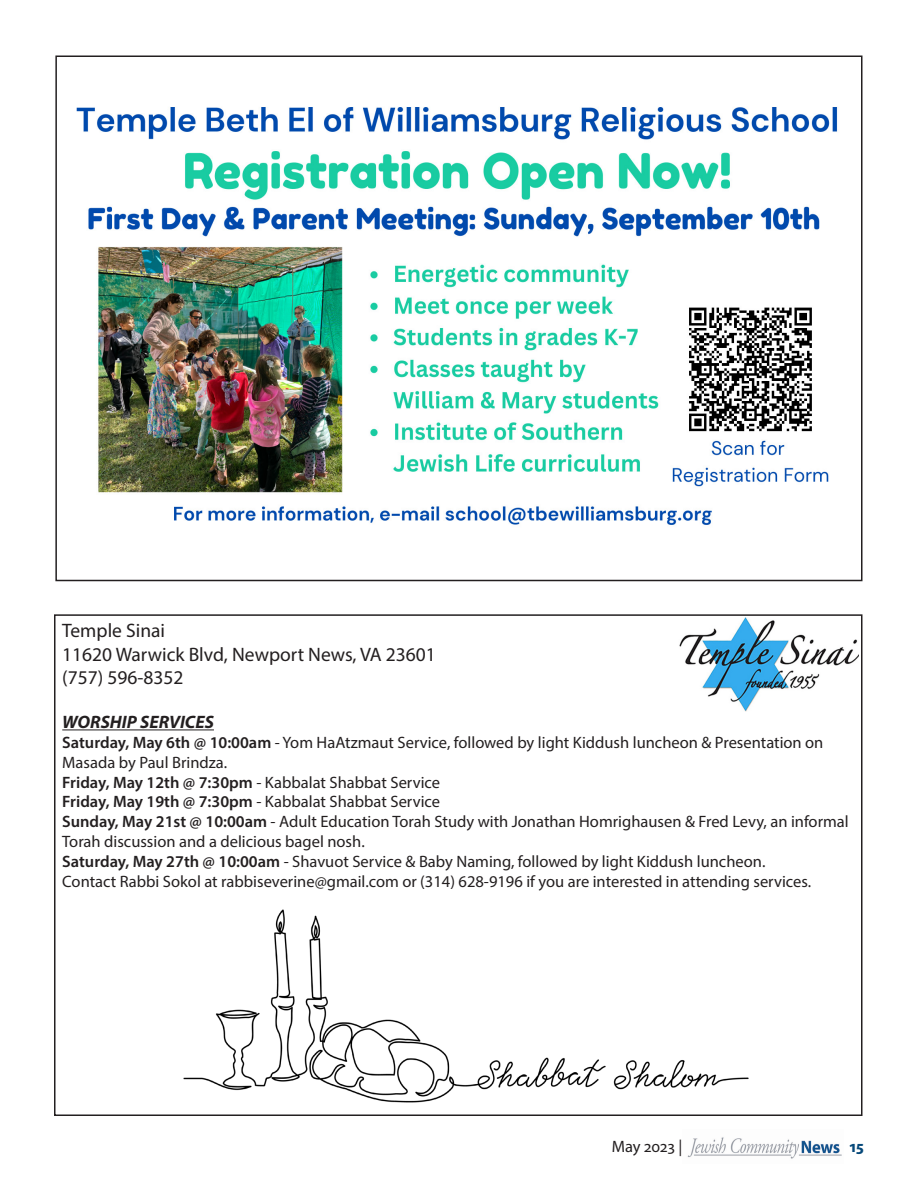
<style>
.page{position:relative;width:918px;height:1188px;background:#fff}
.page>*{position:absolute;margin:0;border:0;box-sizing:border-box;transform-origin:0 0}
.t1{font:19.5px "Myriad Pro";color:#231f20}
.t2{font:italic 700 18px "Myriad Pro";color:#231f20}
.t3{font:16.5px/19.8px "Myriad Pro";color:#231f20}
.t4{font:700 16.5px "Myriad Pro";color:#06497a}
.s1{font-weight:600}
</style>
<div class="page">
<img style="left:687px;top:1137px;width:155px;height:22px">
<img style="left:76px;top:107px;width:762px;height:418px">
<hr style="left:62px;top:729px;width:152px;height:1px;background:#231f20">
<img style="left:679px;top:618px;width:180px;height:93px">
<img style="left:183px;top:909px;width:566px;height:194px">
<p class="t1" style="left:62px;top:619px;width:104px">Temple Sinai</p>
<p class="t1" style="left:62px;top:642px;width:375px">11620 Warwick Blvd, Newport News, VA 23601</p>
<p class="t1" style="left:62px;top:665px;width:123px">(757) 596-8352</p>
<p class="t2" style="left:62px;top:710px;width:153px">WORSHIP SERVICES</p>
<p class="t3" style="left:62px;top:732px;width:763px"><span class="s1">Saturday, May 6th @ 10:00am</span> - Yom HaAtzmaut Service, followed by light Kiddush luncheon &amp; Presentation on<br>Masada by Paul Brindza.</p>
<p class="t3" style="left:62px;top:772px;width:379px"><span class="s1">Friday, May 12th @ 7:30pm</span> - Kabbalat Shabbat Service</p>
<p class="t3" style="left:62px;top:792px;width:788px"><span class="s1">Friday, May 19th @ 7:30pm</span> - Kabbalat Shabbat Service<br><span class="s1">Sunday, May 21st @ 10:00am</span> - Adult Education Torah Study with Jonathan Homrighausen &amp; Fred Levy, an informal<br>Torah discussion and a delicious bagel nosh.</p>
<p class="t3" style="left:62px;top:851px;width:705px"><span class="s1">Saturday, May 27th @ 10:00am</span> - Shavuot Service &amp; Baby Naming, followed by light Kiddush luncheon.</p>
<p class="t3" style="left:62px;top:871px;width:750px">Contact Rabbi Sokol at rabbiseverine@gmail.com or (314) 628-9196 if you are interested in attending services.</p>
<p class="t3" style="left:612px;top:1136px;width:72px">May 2023 |</p>
<p class="t4" style="left:850px;top:1136px;width:16px">15</p>
</div>
